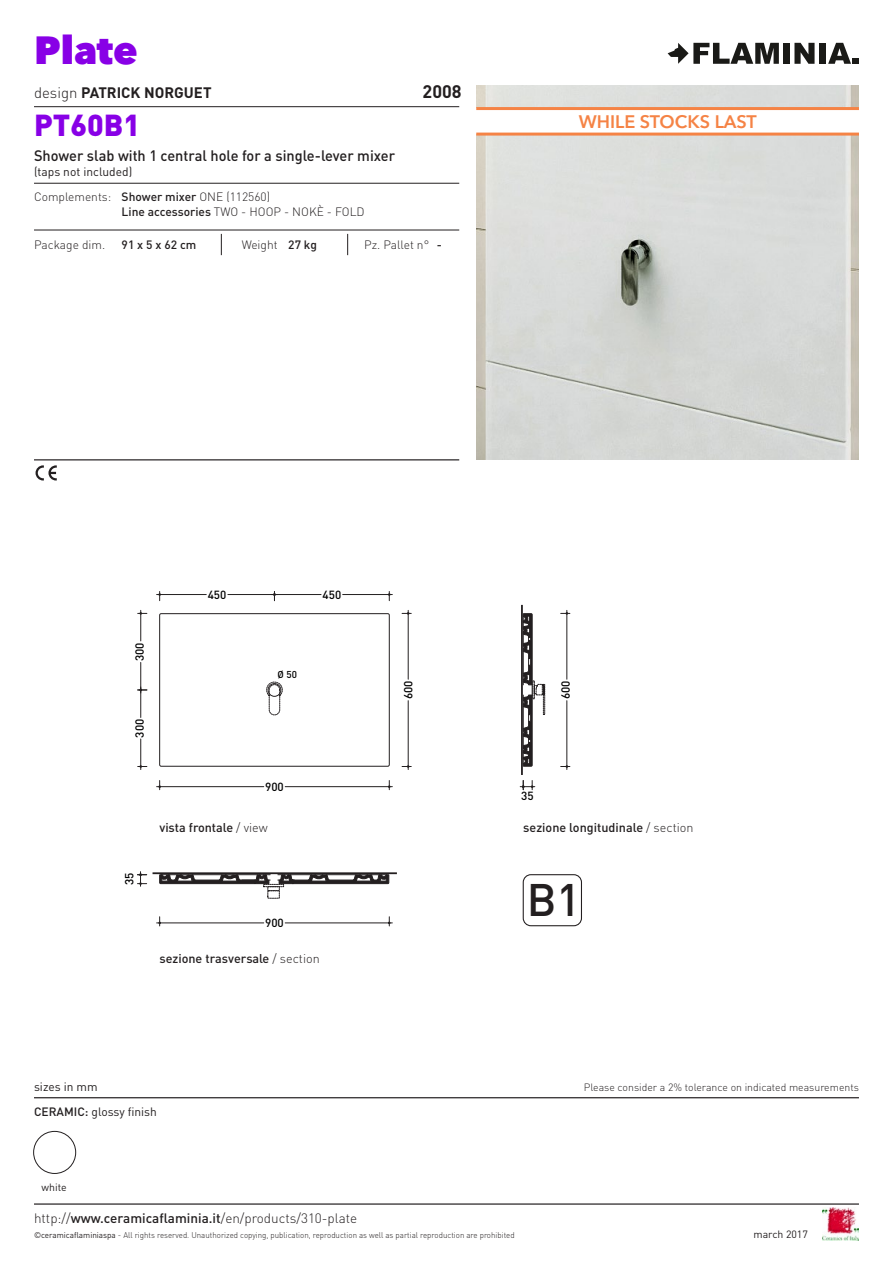
<style>
.page{position:relative;width:893px;height:1263px;background:#fff}
.page>*{position:absolute;margin:0;border:0;box-sizing:border-box;transform-origin:0 0}
.t1{font:500 45px "DIN";color:#231f20}
.t2{font:800 39px "Avenir Next LT Pro";color:#8800e6}
.t3{font:900 30px "DIN";color:#8800e6}
.t4{font:600 18px "Avenir Next LT Pro";color:#f58345}
.t5{font:700 18px "DIN";color:#231f20}
.t6{font:500 15px "DIN";color:#231f20}
.t7{font:700 15px "DIN";color:#231f20}
.t8{font:300 13.5px "DIN";color:#231f20}
.t9{font:500 12.6px "DIN";color:#231f20}
.t10{font:300 12px "DIN";color:#231f20}
.t11{font:12px/25px "DIN";color:#231f20}
.t12{font:500 12px "DIN";color:#231f20}
.t13{font:500 11.7px "DIN";color:#000}
.t14{font:300 10.5px "DIN";color:#231f20}
.t15{font:10.5px "DIN";color:#231f20}
.t16{font:500 9.9px "DIN";color:#000}
.t17{font:300 8.25px "DIN";color:#231f20}
.s1{font-weight:300}
.s2{font-weight:500}
.s3{font-weight:400}
</style>
<div class="page">
<hr style="left:34px;top:1203px;width:825px;height:2px;background:#231f20">
<img style="left:822px;top:1208px;width:37px;height:32px">
<svg style="left:668px;top:43px;width:111px;height:21px"></svg>
<div style="left:783px;top:43px;width:7px;height:21px;background:#1a1a17"></div>
<svg style="left:794px;top:43px;width:20px;height:21px"></svg>
<div style="left:819px;top:43px;width:7px;height:21px;background:#1a1a17"></div>
<svg style="left:828px;top:43px;width:31px;height:21px"></svg>
<hr style="left:34px;top:459px;width:425px;height:1px;background:#231f20">
<hr style="left:34px;top:106px;width:425px;height:1px;background:#231f20">
<hr style="left:34px;top:183px;width:425px;height:1px;background:#231f20">
<svg style="left:36px;top:465px;width:21px;height:15px"></svg>
<hr style="left:153px;top:872px;width:244px;height:2px;background:#231f20">
<hr style="left:521px;top:605px;width:2px;height:170px;background:#231f20">
<svg style="left:523px;top:614px;width:10px;height:67px"></svg>
<hr style="left:408px;top:610px;width:1px;height:69px;background:#231f20">
<svg style="left:402px;top:612px;width:9px;height:3px"></svg>
<hr style="left:157px;top:594px;width:49px;height:1px;background:#231f20">
<hr style="left:228px;top:594px;width:50px;height:1px;background:#231f20">
<svg style="left:158px;top:591px;width:3px;height:10px"></svg>
<hr style="left:343px;top:594px;width:49px;height:1px;background:#231f20">
<hr style="left:271px;top:594px;width:50px;height:1px;background:#231f20">
<svg style="left:388px;top:591px;width:3px;height:10px"></svg>
<svg style="left:273px;top:591px;width:3px;height:10px"></svg>
<hr style="left:140px;top:662px;width:1px;height:31px;background:#231f20">
<hr style="left:140px;top:610px;width:1px;height:31px;background:#231f20">
<svg style="left:138px;top:612px;width:9px;height:3px"></svg>
<hr style="left:140px;top:687px;width:1px;height:30px;background:#231f20">
<hr style="left:140px;top:739px;width:1px;height:30px;background:#231f20">
<svg style="left:138px;top:689px;width:9px;height:2px"></svg>
<svg style="left:138px;top:765px;width:9px;height:3px"></svg>
<hr style="left:157px;top:786px;width:107px;height:1px;background:#231f20">
<svg style="left:158px;top:780px;width:3px;height:10px"></svg>
<svg style="left:137px;top:872px;width:10px;height:14px"></svg>
<hr style="left:157px;top:923px;width:107px;height:1px;background:#231f20">
<hr style="left:285px;top:923px;width:107px;height:1px;background:#231f20">
<svg style="left:158px;top:917px;width:3px;height:9px"></svg>
<svg style="left:388px;top:917px;width:3px;height:9px"></svg>
<hr style="left:567px;top:701px;width:1px;height:68px;background:#231f20">
<hr style="left:567px;top:610px;width:1px;height:69px;background:#231f20">
<svg style="left:561px;top:765px;width:9px;height:3px"></svg>
<svg style="left:561px;top:612px;width:9px;height:3px"></svg>
<div style="left:523px;top:874px;width:59px;height:52px;border:1px solid #231f20;border-radius:8px"></div>
<svg style="left:159px;top:613px;width:231px;height:154px"></svg>
<svg style="left:160px;top:874px;width:103px;height:11px"></svg>
<svg style="left:263px;top:681px;width:282px;height:217px"></svg>
<hr style="left:34px;top:1097px;width:825px;height:1px;background:#231f20">
<hr style="left:34px;top:230px;width:425px;height:1px;background:#231f20">
<svg style="left:221px;top:234px;width:1px;height:21px"></svg>
<svg style="left:347px;top:234px;width:1px;height:21px"></svg>
<img style="left:476px;top:85px;width:383px;height:374px">
<div style="left:33px;top:1131px;width:43px;height:43px;border:1px solid #231f20;border-radius:50%"></div>
<div style="left:476px;top:109px;width:383px;height:25px;background:#fff"></div>
<hr style="left:476px;top:107px;width:383px;height:3px;background:#f58345">
<hr style="left:476px;top:133px;width:383px;height:3px;background:#f58345">
<h2 class="t2" style="left:34px;top:26px;width:105px">Plate</h2>
<h3 class="t7" style="left:34px;top:82px;width:179px"><span class="s1">design</span> PATRICK NORGUET</h3>
<h3 class="t5" style="left:423px;top:79px;width:41px">2008</h3>
<h3 class="t3" style="left:34px;top:105px;width:107px">PT60B1</h3>
<h3 class="t6" style="left:34px;top:146px;width:363px">Shower slab with 1 central hole for a single-lever mixer</h3>
<h3 class="t11" style="left:122px;top:159px;width:150px;text-indent:-88px">(taps not included)<br><span class="s2">Shower mixer</span> <span class="s1">ONE (112560)</span></h3>
<h3 class="t10" style="left:122px;top:204px;width:245px"><span class="s2">Line accessories</span> TWO - HOOP - NOKÈ - FOLD</h3>
<h3 class="t10" style="left:34px;top:189px;width:79px">Complements:</h3>
<h3 class="t10" style="left:34px;top:237px;width:73px">Package dim.</h3>
<h3 class="t12" style="left:122px;top:237px;width:76px">91 x 5 x 62 cm</h3>
<h3 class="t10" style="left:242px;top:237px;width:77px">Weight <span class="s2">27 kg</span></h3>
<h3 class="t10" style="left:364px;top:237px;width:79px">Pz. Pallet n° <span class="s2">-</span></h3>
<h3 class="t4" style="left:579px;top:111px;width:180px">WHILE STOCKS LAST</h3>
<h3 class="t13" style="left:132px;top:661px;width:20px;rotate:-90deg">300</h3>
<h3 class="t13" style="left:132px;top:737px;width:20px;rotate:-90deg">300</h3>
<h3 class="t13" style="left:208px;top:587px;width:20px">450</h3>
<h3 class="t13" style="left:323px;top:587px;width:20px">450</h3>
<p class="t16" style="left:278px;top:668px;width:21px">Ø 50</p>
<h3 class="t13" style="left:401px;top:699px;width:20px;rotate:-90deg">600</h3>
<h3 class="t13" style="left:558px;top:699px;width:20px;rotate:-90deg">600</h3>
<h3 class="t13" style="left:122px;top:885px;width:14px;rotate:-90deg">35</h3>
<h3 class="t13" style="left:265px;top:779px;width:20px">900</h3>
<h3 class="t9" style="left:159px;top:820px;width:110px">vista frontale <span class="s1">/ view</span></h3>
<h3 class="t9" style="left:523px;top:820px;width:172px">sezione longitudinale <span class="s1">/ section</span></h3>
<h3 class="t13" style="left:521px;top:788px;width:14px">35</h3>
<h3 class="t13" style="left:265px;top:915px;width:20px">900</h3>
<h3 class="t9" style="left:159px;top:950px;width:162px">sezione trasversale <span class="s1">/ section</span></h3>
<h1 class="t1" style="left:527px;top:871px;width:55px">B1</h1>
<h3 class="t11" style="left:34px;top:1074px;width:65px">sizes in mm</h3>
<p class="t14" style="left:584px;top:1080px;width:277px">Please consider a 2% tolerance on indicated measurements</p>
<h3 class="t11" style="left:34px;top:1098px;width:124px"><span class="s2">CERAMIC:</span> glossy finish</h3>
<p class="t15" style="left:42px;top:1180px;width:27px">white</p>
<h3 class="t8" style="left:34px;top:1210px;width:325px">http://<span class="s2">www.ceramicaflaminia.it</span>/en/products/310-plate</h3>
<p class="t17" style="left:34px;top:1230px;width:482px"><span class="s3">©ceramicaflaminiaspa</span> - All rights reserved. Unauthorized copying, publication, reproduction as well as partial reproduction are prohibited</p>
<p class="t15" style="left:753px;top:1228px;width:56px">march 2017</p>
</div>
